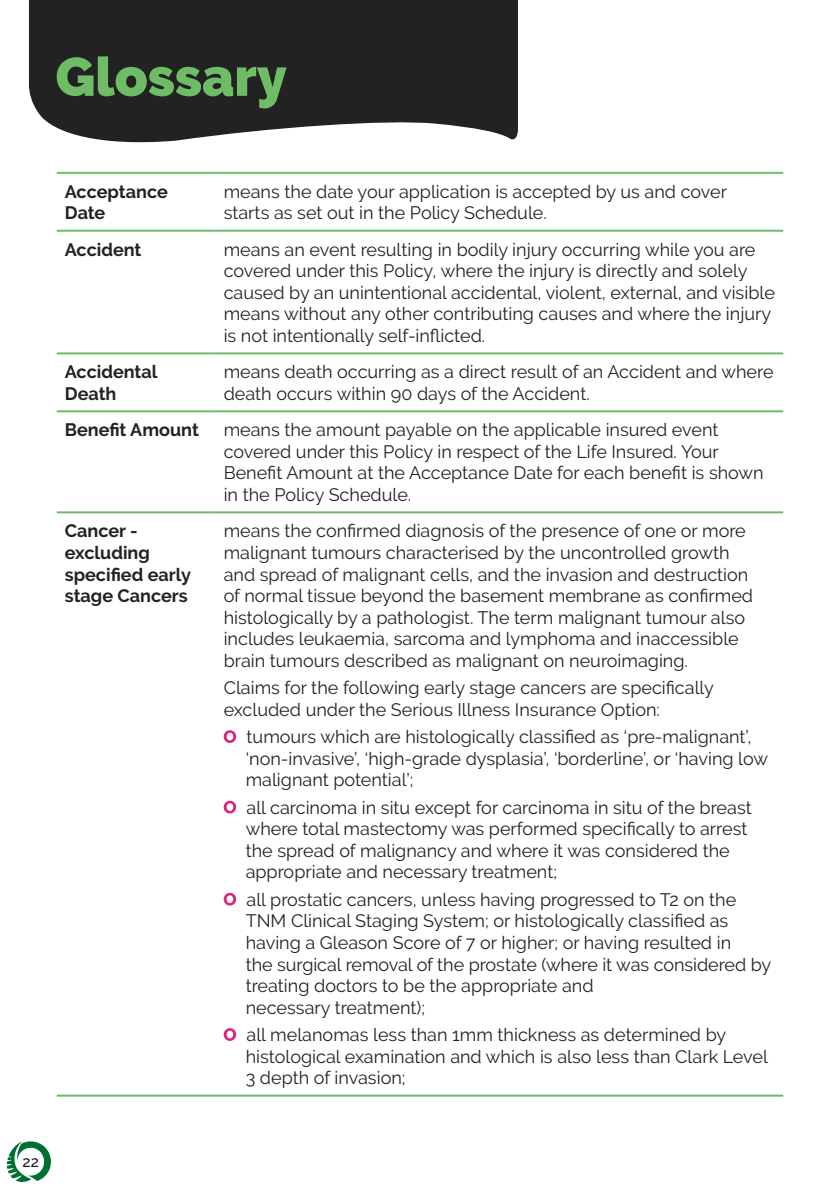
<style>
.page{position:relative;width:840px;height:1191px;background:#fff}
.page>*{position:absolute;margin:0;border:0;box-sizing:border-box;transform-origin:0 0}
.t1{font:900 54px "Raleway";color:#6fbc66}
.t2{font:18px/21.6px "Raleway";color:#222}
.t3{font:700 18px/21.6px "Raleway";color:#222}
.t4{font:500 15.2px "Raleway";color:#1c1c1a}
</style>
<div class="page">
<svg style="left:7px;top:1141px;width:44px;height:41px"></svg>
<svg style="left:29px;top:0;width:488px;height:143px;background:#353535"></svg>
<hr style="left:57px;top:172px;width:158px;height:2px;background:#6fbc66">
<hr style="left:215px;top:172px;width:567px;height:2px;background:#6fbc66">
<hr style="left:57px;top:230px;width:158px;height:2px;background:#6fbc66">
<hr style="left:215px;top:230px;width:567px;height:2px;background:#6fbc66">
<hr style="left:57px;top:352px;width:158px;height:2px;background:#6fbc66">
<hr style="left:215px;top:352px;width:567px;height:2px;background:#6fbc66">
<hr style="left:57px;top:410px;width:158px;height:2px;background:#6fbc66">
<hr style="left:215px;top:410px;width:567px;height:2px;background:#6fbc66">
<hr style="left:57px;top:511px;width:158px;height:2px;background:#6fbc66">
<hr style="left:215px;top:511px;width:567px;height:2px;background:#6fbc66">
<hr style="left:57px;top:1094px;width:158px;height:2px;background:#6fbc66">
<hr style="left:215px;top:1094px;width:567px;height:2px;background:#6fbc66">
<svg style="left:223px;top:730px;width:13px;height:13px"></svg>
<svg style="left:223px;top:800px;width:13px;height:13px"></svg>
<svg style="left:223px;top:893px;width:13px;height:12px"></svg>
<svg style="left:223px;top:1028px;width:13px;height:12px"></svg>
<h1 class="t1" style="left:55px;top:45px;width:233px">Glossary</h1>
<p class="t3" style="left:65px;top:181px;width:104px">Acceptance<br>Date</p>
<p class="t2" style="left:223px;top:181px;width:504px">means the date your application is accepted by us and cover starts as set out in the Policy Schedule.</p>
<p class="t3" style="left:65px;top:239px;width:78px">Accident</p>
<p class="t2" style="left:223px;top:238px;width:552px">means an event resulting in bodily injury occurring while you are covered under this Policy, where the injury is directly and solely caused by an unintentional accidental, violent, external, and visible means without any other contributing causes and where the injury is not intentionally self-inflicted.</p>
<p class="t3" style="left:65px;top:361px;width:94px">Accidental<br>Death</p>
<p class="t2" style="left:223px;top:361px;width:551px">means death occurring as a direct result of an Accident and where death occurs within 90 days of the Accident.</p>
<p class="t3" style="left:65px;top:419px;width:136px">Benefit Amount</p>
<p class="t2" style="left:223px;top:419px;width:541px">means the amount payable on the applicable insured event covered under this Policy in respect of the Life Insured. Your Benefit Amount at the Acceptance Date for each benefit is shown in the Policy Schedule.</p>
<p class="t3" style="left:65px;top:520px;width:128px">Cancer - excluding specified early stage Cancers</p>
<p class="t2" style="left:223px;top:520px;width:530px">means the confirmed diagnosis of the presence of one or more malignant tumours characterised by the uncontrolled growth and spread of malignant cells, and the invasion and destruction of normal tissue beyond the basement membrane as confirmed histologically by a pathologist. The term malignant tumour also includes leukaemia, sarcoma and lymphoma and inaccessible brain tumours described as malignant on neuroimaging.</p>
<p class="t2" style="left:223px;top:677px;width:491px">Claims for the following early stage cancers are specifically excluded under the Serious Illness Insurance Option:</p>
<p class="t2" style="left:245px;top:726px;width:523px">tumours which are histologically classified as ‘pre-malignant’, ‘non-invasive’, ‘high-grade dysplasia’, ‘borderline’, or ‘having low malignant potential’;</p>
<p class="t2" style="left:245px;top:796px;width:507px">all carcinoma in situ except for carcinoma in situ of the breast where total mastectomy was performed specifically to arrest the spread of malignancy and where it was considered the appropriate and necessary treatment;</p>
<p class="t2" style="left:245px;top:888px;width:527px">all prostatic cancers, unless having progressed to T2 on the TNM Clinical Staging System; or histologically classified as having a Gleason Score of 7 or higher; or having resulted in<br>the surgical removal of the prostate (where it was considered by treating doctors to be the appropriate and<br>necessary treatment);</p>
<p class="t2" style="left:245px;top:1023px;width:523px">all melanomas less than 1mm thickness as determined by histological examination and which is also less than Clark Level<br>3 depth of invasion;</p>
<p class="t4" style="left:23px;top:1152px;width:18px">22</p>
</div>
